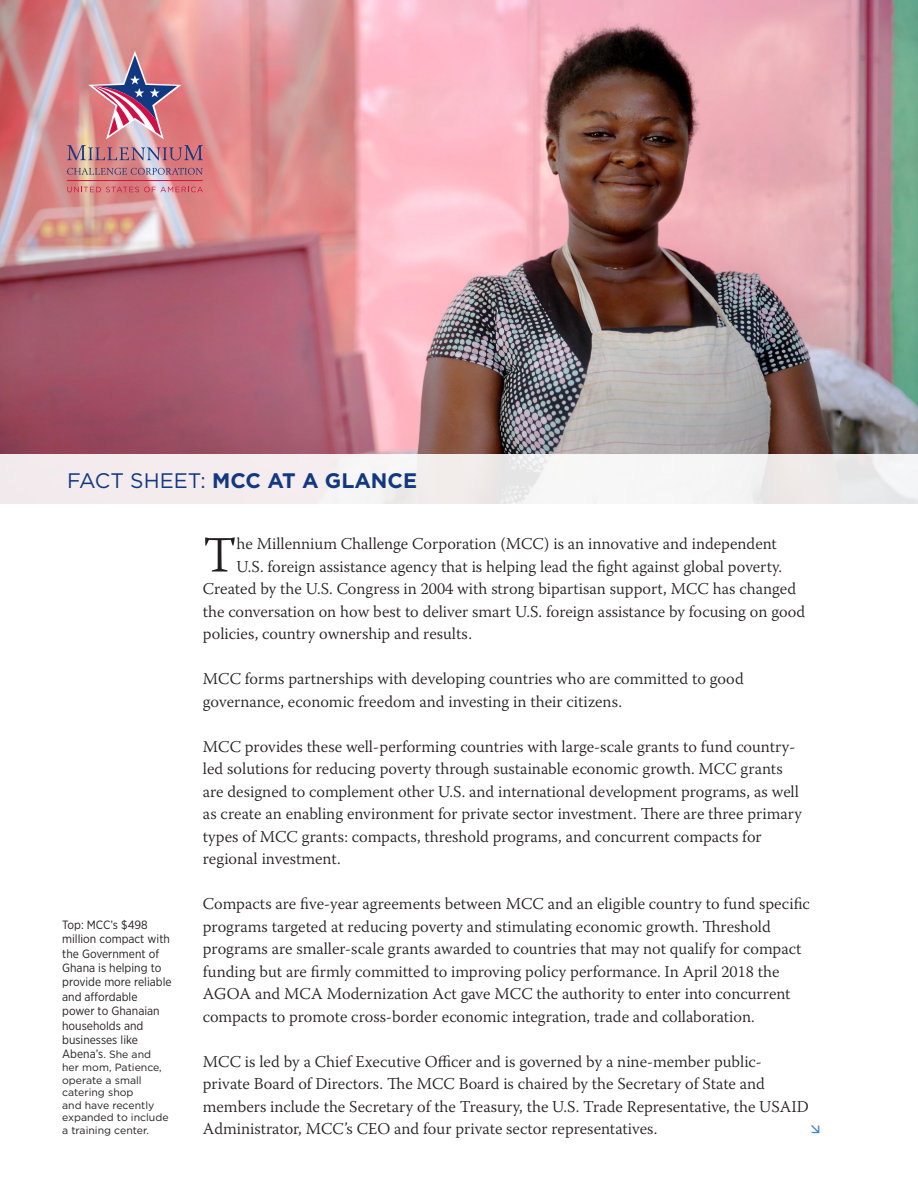
<style>
.page{position:relative;width:918px;height:1188px;background:#fff}
.page>*{position:absolute;margin:0;border:0;box-sizing:border-box;transform-origin:0 0}
.New_Normal{font:300 50.7px "Warnock Pro";color:#231f20}
.t1{font:700 21px "Gotham";color:#113880}
.New_Normal-2{font:300 16.5px/22.5px "Warnock Pro";color:#231f20}
.t2{font:12px/14.4px "Gotham Narrow";color:#231f20}
.t3{font:10.5px/12.6px "Gotham";color:#231f20}
.s1{font-weight:400}
.s2{font-family:"Gotham";font-size:10.5px}
</style>
<div class="page">
<img style="left:1px;top:0;width:916px;height:454px">
<div style="left:0;top:454px;width:918px;height:50px;background:#f4ecee"></div>
<svg style="left:67px;top:145px;width:136px;height:15px;background:#b07f8e"></svg>
<svg style="left:67px;top:168px;width:136px;height:7px"></svg>
<svg style="left:67px;top:187px;width:136px;height:5px"></svg>
<hr style="left:67px;top:180px;width:136px;height:1px;background:#d11048">
<svg style="left:88px;top:51px;width:94px;height:88px;background:#c58394"></svg>
<h1 class="t1" style="left:67px;top:466px;width:352px"><span class="s1">FACT SHEET:</span> MCC AT A GLANCE</h1>
<p class="t2" style="left:62px;top:917px;width:111px">Top: MCC’s $498 million compact with the Government of<br>Ghana is helping to provide more reliable and affordable power to Ghanaian households and businesses like<br>Abena’s<span class="s2">. She and</span></p>
<p class="t3" style="left:62px;top:1061px;width:108px">her mom, Patience, operate a small catering shop<br>and have recently expanded to include a training center.</p>
<p class="New_Normal" style="left:203px;top:524px;width:35px">T</p>
<p class="New_Normal-2" style="left:237px;top:532px;width:542px">he Millennium Challenge Corporation (MCC) is an innovative and independent</p>
<p class="New_Normal-2" style="left:237px;top:555px;width:547px">U.S. foreign assistance agency that is helping lead the fight against global poverty.</p>
<p class="New_Normal-2" style="left:203px;top:577px;width:595px">Created by the U.S. Congress in 2004 with strong bipartisan support, MCC has changed</p>
<p class="New_Normal-2" style="left:203px;top:600px;width:604px">the conversation on how best to deliver smart U.S. foreign assistance by focusing on good</p>
<p class="New_Normal-2" style="left:203px;top:622px;width:271px">policies, country ownership and results.</p>
<p class="New_Normal-2" style="left:203px;top:667px;width:542px">MCC forms partnerships with developing countries who are committed to good governance, economic freedom and investing in their citizens.</p>
<p class="New_Normal-2" style="left:203px;top:735px;width:601px">MCC provides these well-performing countries with large-scale grants to fund country&shy;led solutions for reducing poverty through sustainable economic growth. MCC grants are designed to complement other U.S. and international development programs, as well as create an enabling environment for private sector investment. There are three primary types of MCC grants: compacts, threshold programs, and concurrent compacts for regional investment.</p>
<p class="New_Normal-2" style="left:203px;top:892px;width:609px">Compacts are five-year agreements between MCC and an eligible country to fund specific programs targeted at reducing poverty and stimulating economic growth. Threshold programs are smaller-scale grants awarded to countries that may not qualify for compact funding but are firmly committed to improving policy performance. In April 2018 the AGOA and MCA Modernization Act gave MCC the authority to enter into concurrent compacts to promote cross-border economic integration, trade and collaboration.</p>
<p class="New_Normal-2" style="left:203px;top:1050px;width:607px">MCC is led by a Chief Executive Officer and is governed by a nine-member public&shy;private Board of Directors. The MCC Board is chaired by the Secretary of State and members include the Secretary of the Treasury, the U.S. Trade Representative, the USAID Administrator, MCC’s CEO and four private sector representatives.</p>
</div>
